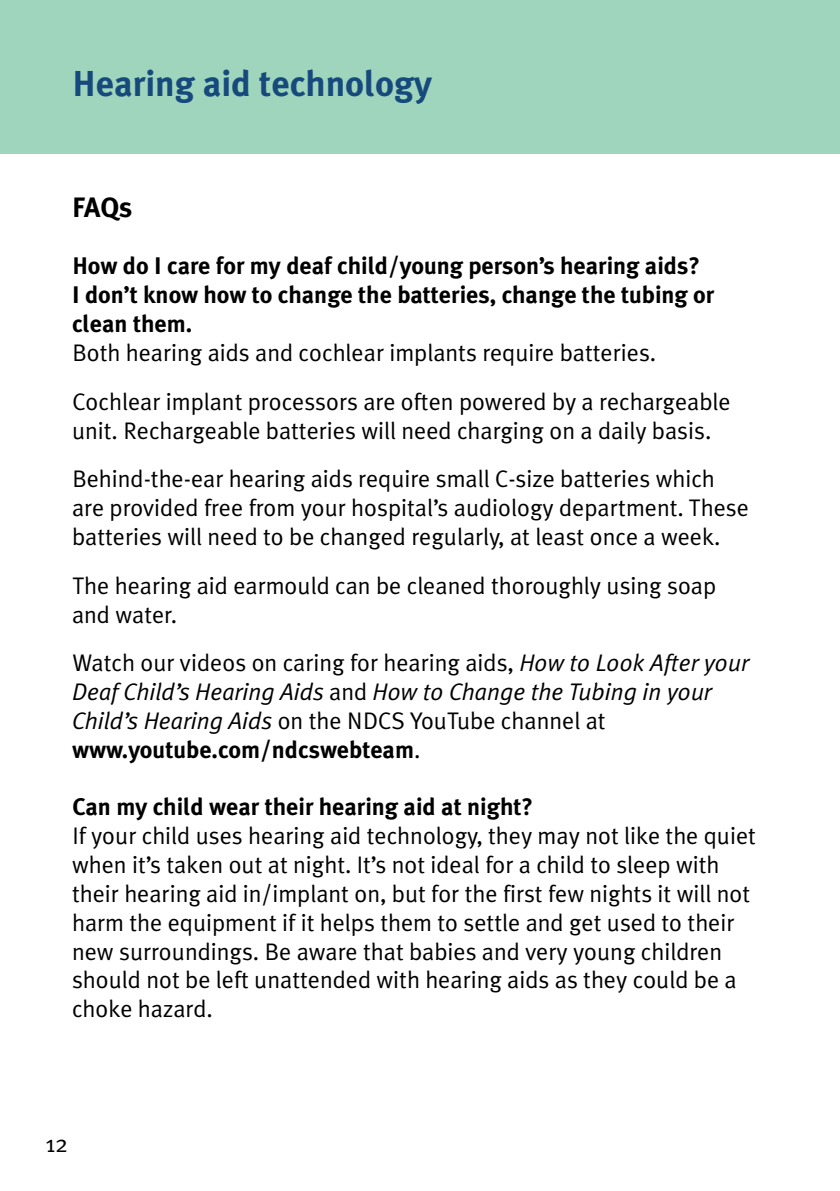
<style>
.page{position:relative;width:840px;height:1191px;background:#fff}
.page>*{position:absolute;margin:0;border:0;box-sizing:border-box;transform-origin:0 0}
.t1{font:700 36px "Meta Plus";color:#174a7c}
.t2{font:700 28px "Meta Plus";color:#000}
.t3{font:24px/28.8px "Meta Plus Normal";color:#000}
.t4{font:700 24px/28.8px "Meta Plus";color:#000}
.t5{font:italic 24px/28.8px "Meta Plus Normal";color:#000}
.s1{font-style:normal}
.s2{font-family:"Meta Plus Normal";font-weight:400}
</style>
<div class="page">
<div style="left:0;top:0;width:839px;height:153px;background:#9fd5bc"></div>
<h1 class="t1" style="left:72px;top:63px;width:361px">Hearing aid technology</h1>
<p class="t2" style="left:72px;top:191px;width:62px">FAQs</p>
<p class="t4" style="left:72px;top:252px;width:643px">How do I care for my deaf child/young person’s hearing aids?<br>I don’t know how to change the batteries, change the tubing or clean them.</p>
<p class="t3" style="left:72px;top:328px;width:659px;line-height:48.8px">Both hearing aids and cochlear implants require batteries.<br>Cochlear implant processors are often powered by a rechargeable</p>
<p class="t3" style="left:72px;top:405px;width:644px;line-height:48.8px">unit. Rechargeable batteries will need charging on a daily basis.<br>Behind-the-ear hearing aids require small C-size batteries which</p>
<p class="t3" style="left:72px;top:493px;width:678px">are provided free from your hospital’s audiology department. These batteries will need to be changed regularly, at least once a week.</p>
<p class="t3" style="left:72px;top:571px;width:645px">The hearing aid earmould can be cleaned thoroughly using soap and water.</p>
<p class="t5" style="left:72px;top:648px;width:678px"><span class="s1">Watch our videos on caring for hearing aids,</span> How to Look After your<br>Deaf Child’s Hearing Aids <span class="s1">and</span> How to Change the Tubing in your<br>Child’s Hearing Aids <span class="s1">on the NDCS YouTube channel at</span></p>
<p class="t4" style="left:72px;top:735px;width:350px">www.youtube.com/ndcswebteam<span class="s2">.</span></p>
<p class="t4" style="left:72px;top:792px;width:462px">Can my child wear their hearing aid at night?</p>
<p class="t3" style="left:72px;top:821px;width:685px">If your child uses hearing aid technology, they may not like the quiet when it’s taken out at night. It’s not ideal for a child to sleep with their hearing aid in/implant on, but for the first few nights it will not harm the equipment if it helps them to settle and get used to their new surroundings. Be aware that babies and very young children should not be left unattended with hearing aids as they could be a choke hazard.</p>
<p class="t3" style="left:45px;top:1128px;width:24px">12</p>
</div>
